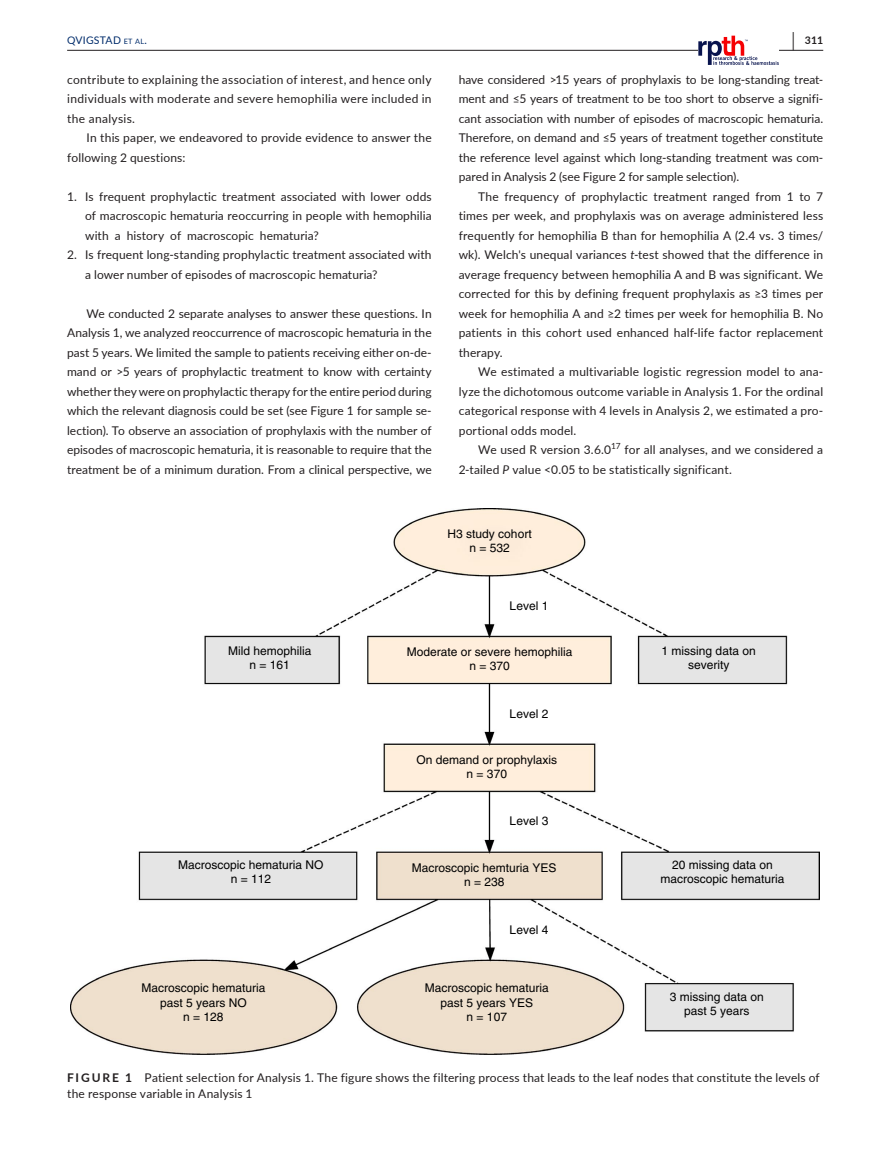
<style>
.page{position:relative;width:893px;height:1174px;background:#fff}
.page>*{position:absolute;margin:0;border:0;box-sizing:border-box;transform-origin:0 0}
.t1{font:700 19.5px "Lato";color:#231f20;scale:.48 1}
.t2{font:12px/19.5px "Lato";letter-spacing:.015em;color:#231f20;text-align:justify}
.t3{font:12px/14.4px "Helvetica";color:#000;text-align:center}
.t4{font:10.5px "Lato";letter-spacing:.025em;color:#002c6b}
.t5{font:700 10.5px "Lato";color:#231f20}
.t6{font:8.4px "Lato";color:#231f20}
.s1{font-size:7.35px}
.s2{font-style:italic}
.s3{font-weight:700}
</style>
<div class="page">
<hr style="left:67px;top:50px;width:756px;height:1px;background:#231f20">
<svg style="left:698px;top:36px;width:81px;height:29px"></svg>
<img style="left:71px;top:508px;width:748px;height:546px">
<h1 class="t1" style="left:792px;top:25px;width:7px">|</h1>
<p class="t4" style="left:67px;top:33px;width:81px">QVIGSTAD <span class="s1">et al</span>.</p>
<p class="t5" style="left:805px;top:33px;width:20px">311</p>
<p class="t2" style="left:67px;top:69px;width:366px">contribute to explaining the association of interest, and hence only individuals with moderate and severe hemophilia were included in the analysis.</p>
<p class="t2" style="left:67px;top:128px;width:366px;text-indent:20px">In this paper, we endeavored to provide evidence to answer the following 2 questions:</p>
<p class="t2" style="left:85px;top:186px;width:348px;text-indent:-18px">1. Is frequent prophylactic treatment associated with lower odds of macroscopic hematuria reoccurring in people with hemophilia with a history of macroscopic hematuria?</p>
<p class="t2" style="left:85px;top:245px;width:348px;text-indent:-18px">2. Is frequent long-standing prophylactic treatment associated with a lower number of episodes of macroscopic hematuria?</p>
<p class="t2" style="left:67px;top:303px;width:366px;text-indent:20px">We conducted 2 separate analyses to answer these questions. In Analysis 1, we analyzed reoccurrence of macroscopic hematuria in the past 5 years. We limited the sample to patients receiving either on-de&shy;mand or &gt;5 years of prophylactic treatment to know with certainty whether they were on prophylactic therapy for the entire period during which the relevant diagnosis could be set (see Figure 1 for sample se&shy;lection). To observe an association of prophylaxis with the number of episodes of macroscopic hematuria, it is reasonable to require that the treatment be of a minimum duration. From a clinical perspective, we</p>
<p class="t2" style="left:459px;top:69px;width:366px">have considered &gt;15 years of prophylaxis to be long-standing treat&shy;ment and ≤5 years of treatment to be too short to observe a signifi&shy;cant association with number of episodes of macroscopic hematuria.<br>Therefore, on demand and ≤5 years of treatment together constitute the reference level against which long-standing treatment was com&shy;pared in Analysis 2 (see Figure 2 for sample selection).</p>
<p class="t2" style="left:459px;top:186px;width:366px;text-indent:20px">The frequency of prophylactic treatment ranged from 1 to 7 times per week, and prophylaxis was on average administered less frequently for hemophilia B than for hemophilia A (2.4 vs. 3 times/ wk). Welch's unequal variances <span class="s2">t</span>-test showed that the difference in average frequency between hemophilia A and B was significant. We corrected for this by defining frequent prophylaxis as ≥3 times per week for hemophilia A and ≥2 times per week for hemophilia B. No patients in this cohort used enhanced half-life factor replacement therapy.</p>
<p class="t2" style="left:478px;top:362px;width:347px">We estimated a multivariable logistic regression model to ana-</p>
<p class="t2" style="left:459px;top:381px;width:366px">lyze the dichotomous outcome variable in Analysis 1. For the ordinal</p>
<p class="t2" style="left:459px;top:401px;width:366px">categorical response with 4 levels in Analysis 2, we estimated a pro-</p>
<p class="t2" style="left:459px;top:420px;width:119px">portional odds model.</p>
<p class="t2" style="left:478px;top:440px;width:134px">We used R version 3.6.0</p>
<p class="t6" style="left:611px;top:440px;width:11px">17</p>
<p class="t2" style="left:459px;top:440px;width:366px;text-indent:166px">for all analyses, and we considered a<br>2-tailed <span class="s2">P</span> value &lt;0.05 to be statistically significant.</p>
<p class="t3" style="left:448px;top:526px;width:86px">H3 study cohort n = 532</p>
<p class="t3" style="left:510px;top:599px;width:40px">Level 1</p>
<p class="t3" style="left:228px;top:643px;width:85px">Mild hemophilia n = 161</p>
<p class="t3" style="left:407px;top:644px;width:167px">Moderate or severe hemophilia n = 370</p>
<p class="t3" style="left:662px;top:643px;width:96px">1 missing data on severity</p>
<p class="t3" style="left:510px;top:706px;width:40px">Level 2</p>
<p class="t3" style="left:416px;top:752px;width:142px">On demand or prophylaxis n = 370</p>
<p class="t3" style="left:510px;top:813px;width:40px">Level 3</p>
<p class="t3" style="left:178px;top:857px;width:147px">Macroscopic hematuria NO n = 112</p>
<p class="t3" style="left:412px;top:860px;width:146px">Macroscopic hemturia YES n = 238</p>
<p class="t3" style="left:660px;top:857px;width:126px">20 missing data on macroscopic hematuria</p>
<p class="t3" style="left:510px;top:922px;width:40px">Level 4</p>
<p class="t3" style="left:141px;top:980px;width:126px">Macroscopic hematuria past 5 years NO<br>n = 128</p>
<p class="t3" style="left:425px;top:980px;width:126px">Macroscopic hematuria past 5 years YES<br>n = 107</p>
<p class="t3" style="left:670px;top:989px;width:96px">3 missing data on past 5 years</p>
<p class="t2" style="left:67px;top:1068px;width:754px;line-height:16.5px"><span class="s3">FIGURE 1</span> Patient selection for Analysis 1. The figure shows the filtering process that leads to the leaf nodes that constitute the levels of the response variable in Analysis 1</p>
</div>
